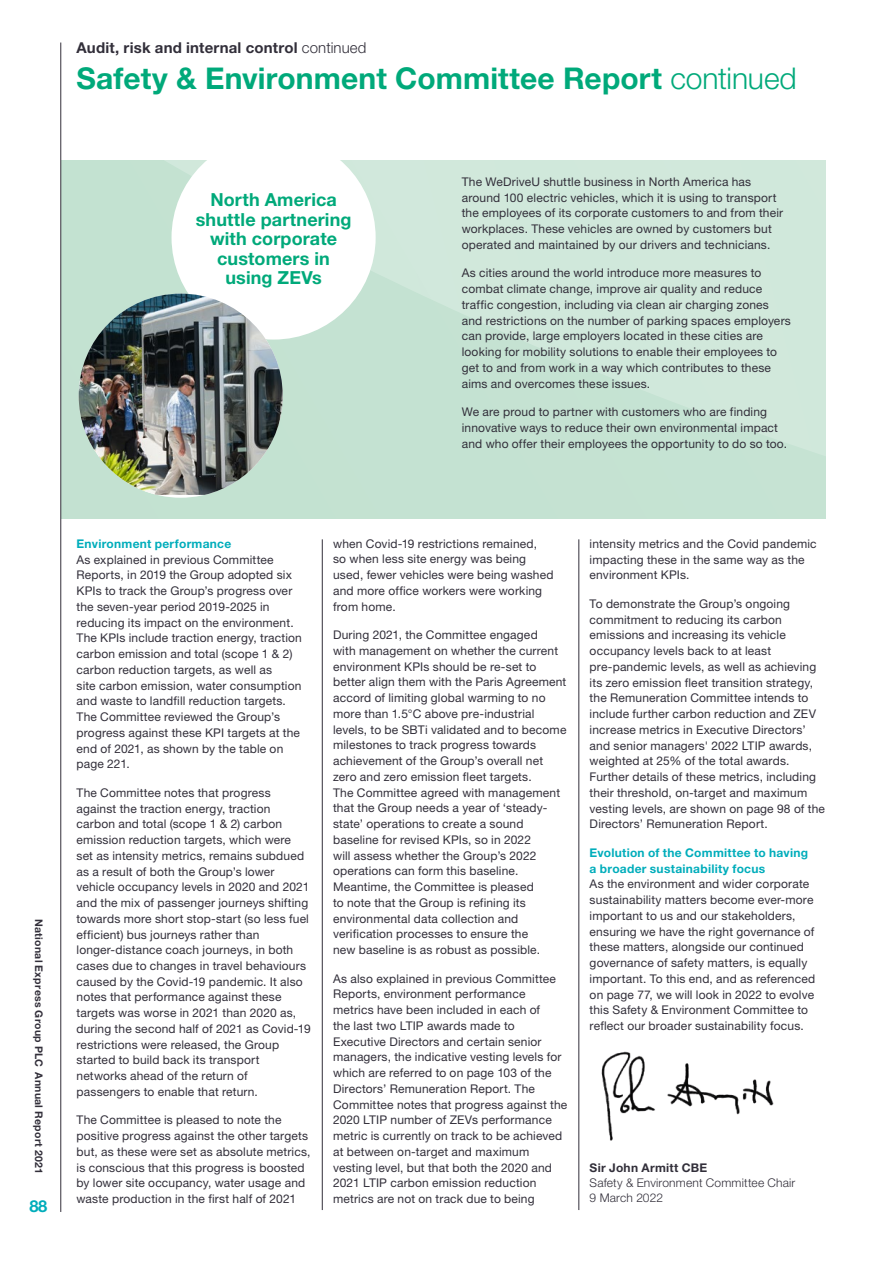
<style>
.page{position:relative;width:893px;height:1263px;background:#fff}
.page>*{position:absolute;margin:0;border:0;box-sizing:border-box;transform-origin:0 0}
.t1{font:700 30px "Helvetica Neue LT Std";letter-spacing:.005em;color:#00a97a}
.t2{font:700 18px/19.5px "Helvetica Neue LT Std";letter-spacing:.005em;color:#00a97a;text-align:center}
.t3{font:700 16.5px "Helvetica Neue LT Std";color:#00adbb}
.t4{font:700 15px "Helvetica Neue LT Std";letter-spacing:.015em;color:#322f3a}
.t5{font:12px/15.8px "Helvetica Neue LT Std";letter-spacing:.015em;color:#322f3a}
.t6{font:700 12px/15.8px "Helvetica Neue LT Std";letter-spacing:.025em;color:#00adbb}
.t7{font:300 12px/15px "Helvetica Neue LT Std";letter-spacing:.015em;color:#322f3a}
.t8{font:700 12px "Helvetica Neue LT Std";letter-spacing:.025em;color:#322f3a}
.t9{font:700 10.5px "Helvetica Neue LT Std";letter-spacing:.03em;color:#322f3a}
.s1{font-weight:300}
</style>
<div class="page">
<hr style="left:322px;top:539px;width:1px;height:671px;background:#322f3a">
<hr style="left:579px;top:539px;width:1px;height:671px;background:#322f3a">
<svg style="left:62px;top:160px;width:763px;height:359px;background:#cae4d6"></svg>
<svg style="left:172px;top:160px;width:204px;height:180px"></svg>
<img style="left:601px;top:1051px;width:173px;height:90px">
<img style="left:79px;top:294px;width:204px;height:201px">
<hr style="left:61px;top:43px;width:1px;height:1169px;background:#322f3a">
<p class="t4" style="left:77px;top:39px;width:291px">Audit, risk and internal control <span class="s1">continued</span></p>
<h1 class="t1" style="left:77px;top:60px;width:722px">Safety &amp; Environment Committee Report <span class="s1">continued</span></h1>
<h2 class="t2" style="left:196px;top:190px;width:157px">North America shuttle partnering with corporate customers in using ZEVs</h2>
<p class="t5" style="left:462px;top:174px;width:323px">The WeDriveU shuttle business in North America has around 100 electric vehicles, which it is using to transport the employees of its corporate customers to and from their workplaces. These vehicles are owned by customers but operated and maintained by our drivers and technicians.</p>
<p class="t5" style="left:462px;top:265px;width:331px">As cities around the world introduce more measures to combat climate change, improve air quality and reduce traffic congestion, including via clean air charging zones and restrictions on the number of parking spaces employers can provide, large employers located in these cities are looking for mobility solutions to enable their employees to get to and from work in a way which contributes to these aims and overcomes these issues.</p>
<p class="t5" style="left:462px;top:404px;width:327px">We are proud to partner with customers who are finding innovative ways to reduce their own environmental impact and who offer their employees the opportunity to do so too.</p>
<p class="t9" style="left:45px;top:919px;width:257px;rotate:90deg">National Express Group PLC Annual Report 2021</p>
<h3 class="t3" style="left:29px;top:1196px;width:19px">88</h3>
<p class="t6" style="left:77px;top:535px;width:156px">Environment performance</p>
<p class="t5" style="left:77px;top:551px;width:227px">As explained in previous Committee Reports, in 2019 the Group adopted six KPIs to track the Group’s progress over the seven-year period 2019-2025 in reducing its impact on the environment.<br>The KPIs include traction energy, traction carbon emission and total (scope 1 &amp; 2) carbon reduction targets, as well as<br>site carbon emission, water consumption and waste to landfill reduction targets.<br>The Committee reviewed the Group’s progress against these KPI targets at the end of 2021, as shown by the table on page 221.</p>
<p class="t5" style="left:77px;top:784px;width:236px">The Committee notes that progress against the traction energy, traction carbon and total (scope 1 &amp; 2) carbon emission reduction targets, which were<br>set as intensity metrics, remains subdued as a result of both the Group’s lower vehicle occupancy levels in 2020 and 2021 and the mix of passenger journeys shifting towards more short stop-start (so less fuel efficient) bus journeys rather than longer-distance coach journeys, in both cases due to changes in travel behaviours caused by the Covid-19 pandemic. It also notes that performance against these targets was worse in 2021 than 2020 as, during the second half of 2021 as Covid-19 restrictions were released, the Group started to build back its transport networks ahead of the return of passengers to enable that return.</p>
<p class="t5" style="left:77px;top:1112px;width:235px">The Committee is pleased to note the positive progress against the other targets but, as these were set as absolute metrics, is conscious that this progress is boosted by lower site occupancy, water usage and waste production in the first half of 2021</p>
<p class="t5" style="left:333px;top:535px;width:222px">when Covid-19 restrictions remained,<br>so when less site energy was being used, fewer vehicles were being washed and more office workers were working from home.</p>
<p class="t5" style="left:333px;top:627px;width:235px">During 2021, the Committee engaged<br>with management on whether the current environment KPIs should be re‑set to better align them with the Paris Agreement accord of limiting global warming to no more than 1.5°C above pre-industrial levels, to be SBTi validated and to become milestones to track progress towards achievement of the Group’s overall net zero and zero emission fleet targets.<br>The Committee agreed with management that the Group needs a year of ‘steady&shy;state’ operations to create a sound baseline for revised KPIs, so in 2022<br>will assess whether the Group’s 2022 operations can form this baseline.<br>Meantime, the Committee is pleased<br>to note that the Group is refining its environmental data collection and verification processes to ensure the<br>new baseline is as robust as possible.</p>
<p class="t5" style="left:333px;top:970px;width:236px">As also explained in previous Committee Reports, environment performance metrics have been included in each of<br>the last two LTIP awards made to Executive Directors and certain senior managers, the indicative vesting levels for which are referred to on page 103 of the Directors’ Remuneration Report. The Committee notes that progress against the 2020 LTIP number of ZEVs performance metric is currently on track to be achieved at between on-target and maximum vesting level, but that both the 2020 and 2021 LTIP carbon emission reduction metrics are not on track due to being</p>
<p class="t5" style="left:590px;top:536px;width:229px">intensity metrics and the Covid pandemic impacting these in the same way as the environment KPIs.</p>
<p class="t5" style="left:590px;top:596px;width:237px">To demonstrate the Group’s ongoing commitment to reducing its carbon emissions and increasing its vehicle occupancy levels back to at least pre-pandemic levels, as well as achieving its zero emission fleet transition strategy, the Remuneration Committee intends to include further carbon reduction and ZEV increase metrics in Executive Directors’ and senior managers' 2022 LTIP awards, weighted at 25% of the total awards.<br>Further details of these metrics, including their threshold, on-target and maximum vesting levels, are shown on page 98 of the Directors’ Remuneration Report.</p>
<p class="t6" style="left:590px;top:844px;width:220px">Evolution of the Committee to having a broader sustainability focus</p>
<p class="t5" style="left:590px;top:876px;width:227px">As the environment and wider corporate sustainability matters become ever-more important to us and our stakeholders, ensuring we have the right governance of these matters, alongside our continued governance of safety matters, is equally important. To this end, and as referenced on page 77, we will look in 2022 to evolve this Safety &amp; Environment Committee to reflect our broader sustainability focus.</p>
<p class="t8" style="left:590px;top:1160px;width:119px">Sir John Armitt CBE</p>
<p class="t7" style="left:590px;top:1175px;width:207px">Safety &amp; Environment Committee Chair<br>9 March 2022</p>
</div>
